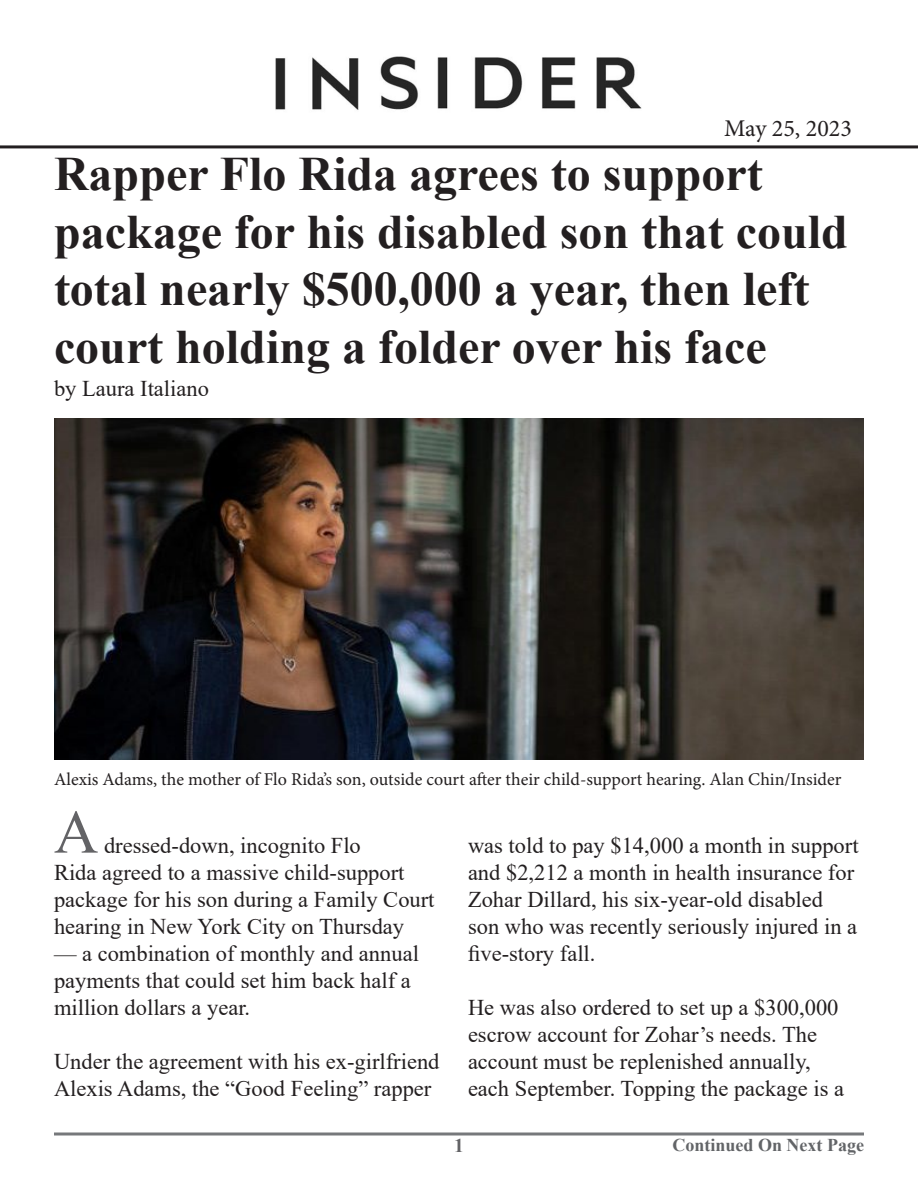
<style>
.page{position:relative;width:918px;height:1188px;background:#fff}
.page>*{position:absolute;margin:0;border:0;box-sizing:border-box;transform-origin:0 0}
.t1{font:61.5px "Times New Roman";color:#636366}
.t2{font:700 48px/57.6px "Times New Roman";color:#231f20}
.t3{font:24px "Minion Pro";color:#231f20}
.t4{font:22.5px/27px "Times New Roman";color:#231f20}
.t5{font:700 19.5px "Times New Roman";color:#636366}
.t6{font:18px "Minion Pro";color:#231f20}
.t7{font:700 18px "Times New Roman";color:#626467}
</style>
<div class="page">
<img style="left:275px;top:56px;width:367px;height:54px">
<hr style="left:0;top:145px;width:918px;height:3px;background:#231f20">
<svg style="left:54px;top:1132px;width:810px;height:4px;background:#98999b"></svg>
<img style="left:54px;top:418px;width:810px;height:341px">
<p class="t3" style="left:724px;top:112px;width:129px">May 25, 2023</p>
<p class="t2" style="left:54px;top:144px;width:795px">Rapper Flo Rida agrees to support package for his disabled son that could total nearly $500,000 a year, then left court holding a folder over his face</p>
<p class="t4" style="left:54px;top:374px;width:156px">by Laura Italiano</p>
<p class="t6" style="left:54px;top:767px;width:789px">Alexis Adams, the mother of Flo Rida’s son, outside court after their child-support hearing. Alan Chin/Insider</p>
<p class="t1" style="left:54px;top:789px;width:46px">A</p>
<p class="t4" style="left:54px;top:831px;width:382px;text-indent:50px">dressed-down, incognito Flo<br>Rida agreed to a massive child-support package for his son during a Family Court hearing in New York City on Thursday</p>
<p class="t4" style="left:54px;top:939px;width:366px">— a combination of monthly and annual payments that could set him back half a million dollars a year.</p>
<p class="t4" style="left:54px;top:1047px;width:387px">Under the agreement with his ex-girlfriend<br>Alexis Adams, the “Good Feeling” rapper</p>
<p class="t4" style="left:468px;top:831px;width:392px">was told to pay $14,000 a month in support and $2,212 a month in health insurance for Zohar Dillard, his six-year-old disabled son who was recently seriously injured in a five-story fall.</p>
<p class="t4" style="left:468px;top:993px;width:378px">He was also ordered to set up a $300,000 escrow account for Zohar’s needs. The account must be replenished annually, each September. Topping the package is a</p>
<p class="t7" style="left:672px;top:1132px;width:193px">Continued On Next Page</p>
<p class="t5" style="left:454px;top:1131px;width:11px">1</p>
</div>
